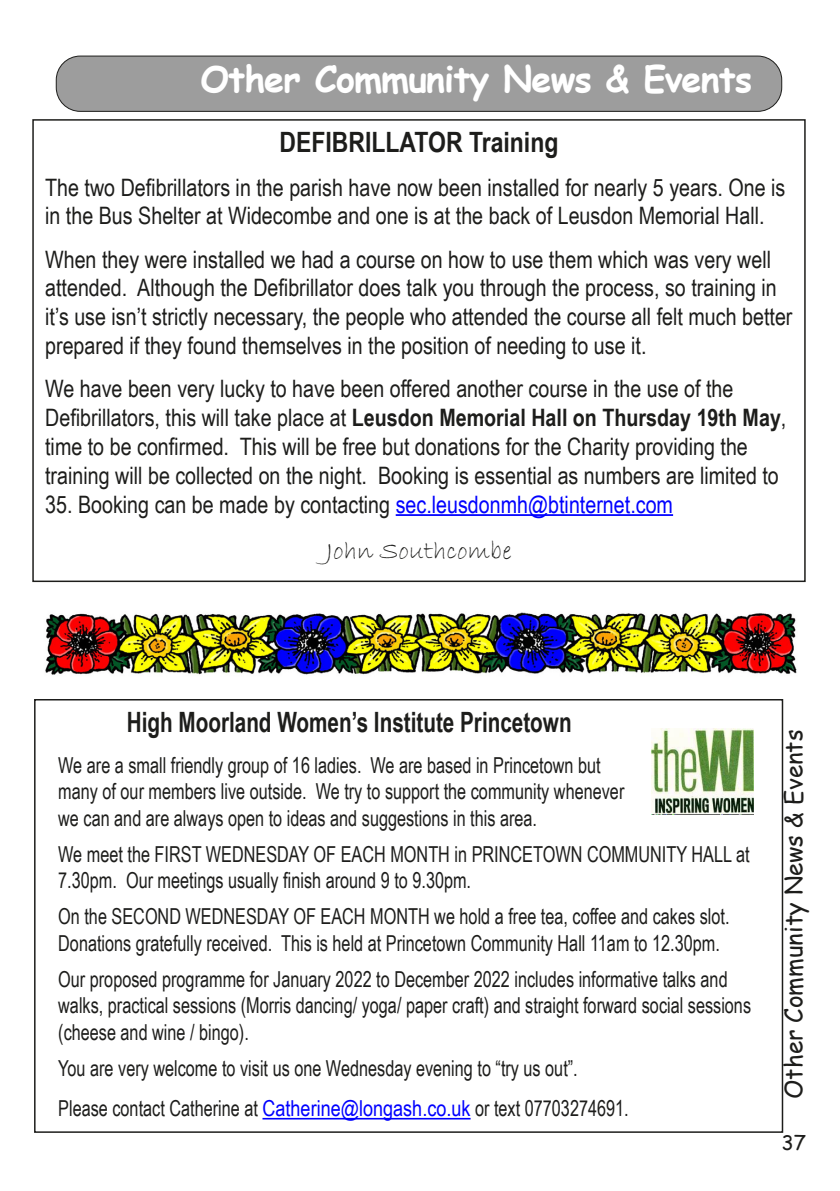
<style>
.page{position:relative;width:840px;height:1191px;background:#fff}
.page>*{position:absolute;margin:0;border:0;box-sizing:border-box;transform-origin:0 0}
.t1{font:700 36px "Comic Sans MS";letter-spacing:-.025em;color:#fff}
.TOC_body_text{font:700 28px "Arial Narrow";color:#1d1d1b;scale:.9 1}
.TOC_body_text-2{font:700 28px "Arial Narrow";color:#1d1d1b}
.t2{font:26px "Bradley Hand ITC";color:#1d1d1b}
.t3{font:24px/28.8px "Arial Narrow";color:#1d1d1b}
.t4{font:24px "Comic Sans MS";color:#1d1d1b}
.TOC_body_text-3{font:22px/26.4px "Arial Narrow";color:#1d1d1b;scale:.9 1}
.t5{font:20px "Comic Sans MS";color:#1d1d1b}
.s1{font-weight:700}
.s2{color:#00f}
</style>
<div class="page">
<div style="left:56px;top:56px;width:725px;height:55px;background:#9d9d9d;border-radius:24px"></div>
<div style="left:56px;top:56px;width:725px;height:56px;border:1px solid #1d1d1b;border-radius:24px"></div>
<hr style="left:262px;top:1117px;width:208px;height:2px;background:#00f">
<div style="left:34px;top:699px;width:748px;height:433px;border:2px solid #1d1d1b"></div>
<img style="left:651px;top:728px;width:101px;height:86px">
<hr style="left:395px;top:514px;width:277px;height:2px;background:#00f">
<div style="left:32px;top:119px;width:773px;height:463px;border:2px solid #1d1d1b"></div>
<img style="left:45px;top:612px;width:752px;height:63px">
<h1 class="t1" style="left:200px;top:53px;width:553px">Other Community News &amp; Events</h1>
<p class="TOC_body_text-2" style="left:279px;top:121px;width:280px">DEFIBRILLATOR Training</p>
<p class="t3" style="left:45px;top:172px;width:741px">The two Defibrillators in the parish have now been installed for nearly 5 years. One is in the Bus Shelter at Widecombe and one is at the back of Leusdon Memorial Hall.</p>
<p class="t3" style="left:45px;top:244px;width:748px">When they were installed we had a course on how to use them which was very well attended. Although the Defibrillator does talk you through the process, so training in it’s use isn’t strictly necessary, the people who attended the course all felt much better prepared if they found themselves in the position of needing to use it.</p>
<p class="t3" style="left:45px;top:373px;width:742px">We have been very lucky to have been offered another course in the use of the Defibrillators, this will take place at <span class="s1">Leusdon Memorial Hall on Thursday 19th May</span>, time to be confirmed. This will be free but donations for the Charity providing the training will be collected on the night. Booking is essential as numbers are limited to</p>
<p class="t3" style="left:45px;top:489px;width:629px">35. Booking can be made by contacting <span class="s2">sec.leusdonmh@btinternet.com</span></p>
<p class="t2" style="left:326px;top:534px;width:187px">John Southcombe</p>
<p class="TOC_body_text" style="left:127px;top:701px;width:495px">High Moorland Women’s Institute Princetown</p>
<p class="TOC_body_text-3" style="left:58px;top:751px;width:630px">We are a small friendly group of 16 ladies. We are based in Princetown but many of our members live outside. We try to support the community whenever we can and are always open to ideas and suggestions in this area.</p>
<p class="TOC_body_text-3" style="left:58px;top:840px;width:769px">We meet the FIRST WEDNESDAY OF EACH MONTH in PRINCETOWN COMMUNITY HALL at<br>7.30pm. Our meetings usually finish around 9 to 9.30pm.</p>
<p class="TOC_body_text-3" style="left:58px;top:902px;width:747px">On the SECOND WEDNESDAY OF EACH MONTH we hold a free tea, coffee and cakes slot.<br>Donations gratefully received. This is held at Princetown Community Hall 11am to 12.30pm.</p>
<p class="TOC_body_text-3" style="left:58px;top:965px;width:771px">Our proposed programme for January 2022 to December 2022 includes informative talks and walks, practical sessions (Morris dancing/ yoga/ paper craft) and straight forward social sessions (cheese and wine / bingo).</p>
<p class="TOC_body_text-3" style="left:58px;top:1053px;width:578px">You are very welcome to visit us one Wednesday evening to “try us out”.</p>
<p class="TOC_body_text-3" style="left:58px;top:1094px;width:635px">Please contact Catherine at <span class="s2">Catherine@longash.co.uk</span> or text 07703274691.</p>
<p class="t4" style="left:775px;top:1098px;width:371px;rotate:-90deg">Other Community News &amp; Events</p>
<p class="t5" style="left:781px;top:1128px;width:26px">37</p>
</div>
